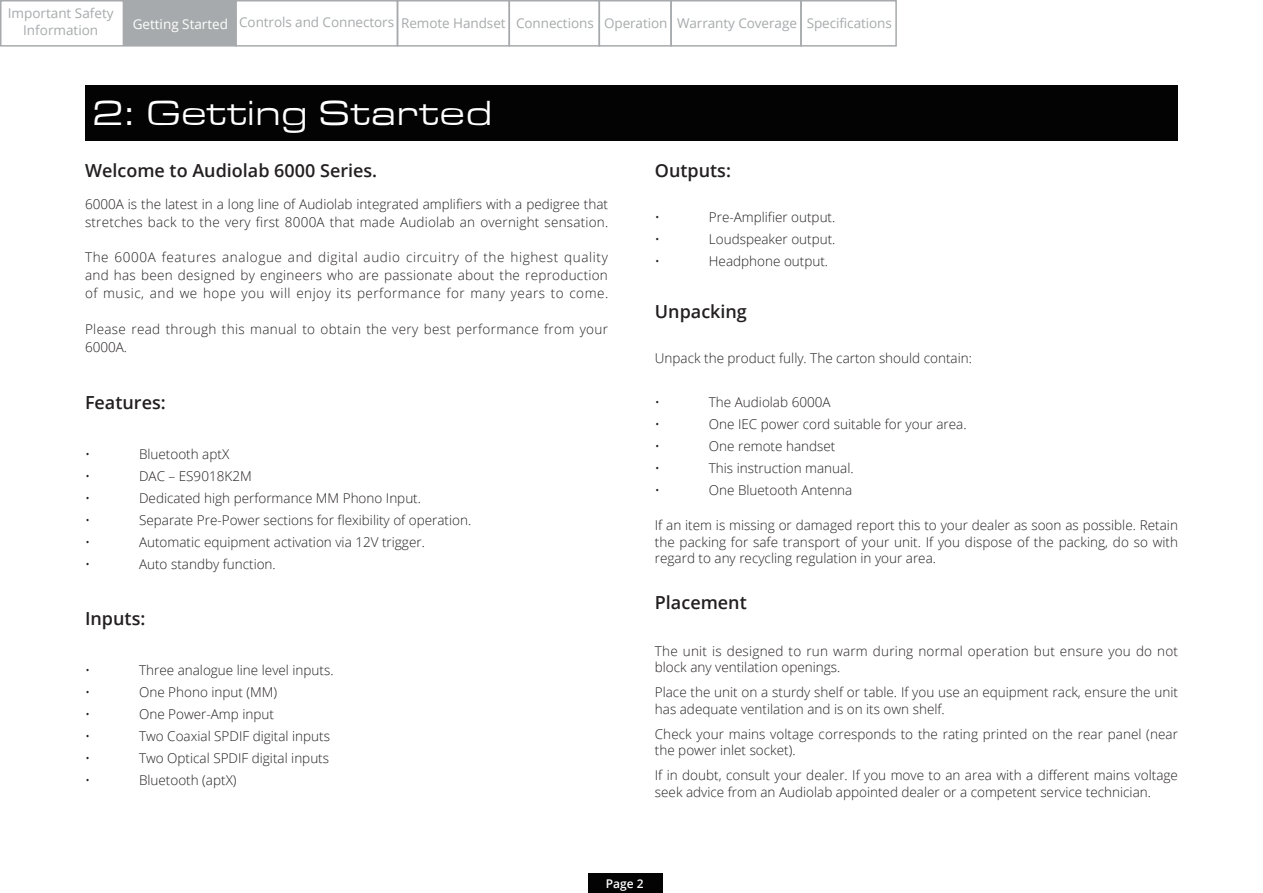
<style>
.page{position:relative;width:1263px;height:893px;background:#fff}
.page>*{position:absolute;margin:0;border:0;box-sizing:border-box;transform-origin:0 0}
.t1{font:36px "Eurostile Extended Roman DTC";letter-spacing:-.005em;color:#fff}
.t2{font:600 18px "Open Sans";color:#231f20}
.t3{font:300 13.5px/16.5px "Open Sans";color:#231f20}
.t4{font:13.5px/16.5px "Open Sans";letter-spacing:-.005em;color:#a7aaac;text-align:center}
.t5{font:300 13.5px/18px "Open Sans";letter-spacing:.025em;color:#231f20}
.t6{font:600 12px "Open Sans";color:#fff}
.s1{color:#fff}
</style>
<div class="page">
<div style="left:588px;top:873px;width:74px;height:20px;background:#030303"></div>
<div style="left:85px;top:85px;width:1093px;height:55px;background:#030303"></div>
<div style="left:0;top:0;width:124px;height:47px;border:2px solid #a7aaac"></div>
<div style="left:125px;top:1px;width:111px;height:45px;background:#a7aaac"></div>
<div style="left:124px;top:0;width:113px;height:47px;border:2px solid #a7aaac"></div>
<div style="left:235px;top:0;width:163px;height:47px;border:2px solid #a7aaac"></div>
<div style="left:397px;top:0;width:113px;height:47px;border:2px solid #a7aaac"></div>
<div style="left:508px;top:0;width:92px;height:47px;border:2px solid #a7aaac"></div>
<div style="left:599px;top:0;width:73px;height:47px;border:2px solid #a7aaac"></div>
<div style="left:670px;top:0;width:132px;height:47px;border:2px solid #a7aaac"></div>
<div style="left:800px;top:0;width:97px;height:47px;border:2px solid #a7aaac"></div>
<p class="t4" style="left:8px;top:5px;width:107px">Important Safety<br>Information</p>
<p class="t4" style="left:133px;top:15px;width:761px"><span class="s1">Getting Started</span> Controls and Connectors Remote Handset Connections Operation Warranty Coverage Specifications</p>
<h1 class="t1" style="left:92px;top:94px;width:402px">2: Getting Started</h1>
<h2 class="t2" style="left:85px;top:158px;width:294px">Welcome to Audiolab 6000 Series.</h2>
<p class="t3" style="left:85px;top:194px;width:525px;line-height:18px">6000A is the latest in a long line of Audiolab integrated amplifiers with a pedigree that stretches back to the very first 8000A that made Audiolab an overnight sensation.</p>
<p class="t3" style="left:85px;top:248px;width:525px;line-height:18px;text-align:justify">The 6000A features analogue and digital audio circuitry of the highest quality and has been designed by engineers who are passionate about the reproduction of music, and we hope you will enjoy its performance for many years to come.</p>
<p class="t5" style="left:85px;top:320px;width:524px">Please read through this manual to obtain the very best performance from your<br>6000A.</p>
<h2 class="t2" style="left:85px;top:390px;width:82px">Features:</h2>
<p class="t3" style="left:85px;top:445px;width:7px">•</p>
<p class="t3" style="left:139px;top:445px;width:92px">Bluetooth aptX</p>
<p class="t3" style="left:85px;top:467px;width:7px">•</p>
<p class="t3" style="left:139px;top:467px;width:114px">DAC – ES9018K2M</p>
<p class="t3" style="left:85px;top:489px;width:7px">•</p>
<p class="t3" style="left:139px;top:489px;width:283px">Dedicated high performance MM Phono Input.</p>
<p class="t3" style="left:85px;top:511px;width:7px">•</p>
<p class="t3" style="left:139px;top:511px;width:334px">Separate Pre-Power sections for flexibility of operation.</p>
<p class="t3" style="left:85px;top:533px;width:7px">•</p>
<p class="t3" style="left:139px;top:533px;width:287px">Automatic equipment activation via 12V trigger.</p>
<p class="t3" style="left:85px;top:555px;width:7px">•</p>
<p class="t3" style="left:139px;top:555px;width:138px">Auto standby function.</p>
<h2 class="t2" style="left:85px;top:607px;width:62px">Inputs:</h2>
<p class="t3" style="left:85px;top:661px;width:7px">•</p>
<p class="t3" style="left:139px;top:661px;width:196px">Three analogue line level inputs.</p>
<p class="t3" style="left:85px;top:683px;width:7px">•</p>
<p class="t3" style="left:139px;top:683px;width:140px">One Phono input (MM)</p>
<p class="t3" style="left:85px;top:705px;width:7px">•</p>
<p class="t3" style="left:139px;top:705px;width:136px">One Power-Amp input</p>
<p class="t3" style="left:85px;top:727px;width:7px">•</p>
<p class="t3" style="left:139px;top:727px;width:192px">Two Coaxial SPDIF digital inputs</p>
<p class="t3" style="left:85px;top:749px;width:7px">•</p>
<p class="t3" style="left:139px;top:749px;width:192px">Two Optical SPDIF digital inputs</p>
<p class="t3" style="left:85px;top:771px;width:7px">•</p>
<p class="t3" style="left:139px;top:771px;width:99px">Bluetooth (aptX)</p>
<h2 class="t2" style="left:655px;top:158px;width:78px">Outputs:</h2>
<p class="t3" style="left:655px;top:208px;width:7px">•</p>
<p class="t3" style="left:709px;top:208px;width:128px">Pre-Amplifier output.</p>
<p class="t3" style="left:655px;top:230px;width:7px">•</p>
<p class="t3" style="left:709px;top:230px;width:128px">Loudspeaker output.</p>
<p class="t3" style="left:655px;top:252px;width:7px">•</p>
<p class="t3" style="left:709px;top:252px;width:121px">Headphone output.</p>
<h2 class="t2" style="left:655px;top:299px;width:94px">Unpacking</h2>
<p class="t3" style="left:655px;top:349px;width:319px">Unpack the product fully. The carton should contain:</p>
<p class="t3" style="left:655px;top:393px;width:7px">•</p>
<p class="t3" style="left:709px;top:393px;width:123px">The Audiolab 6000A</p>
<p class="t3" style="left:655px;top:415px;width:7px">•</p>
<p class="t3" style="left:709px;top:415px;width:259px">One IEC power cord suitable for your area.</p>
<p class="t3" style="left:655px;top:437px;width:7px">•</p>
<p class="t3" style="left:709px;top:437px;width:128px">One remote handset</p>
<p class="t3" style="left:655px;top:459px;width:7px">•</p>
<p class="t3" style="left:709px;top:459px;width:146px">This instruction manual.</p>
<p class="t3" style="left:655px;top:481px;width:7px">•</p>
<p class="t3" style="left:709px;top:481px;width:145px">One Bluetooth Antenna</p>
<p class="t3" style="left:655px;top:517px;width:525px;text-align:justify">If an item is missing or damaged report this to your dealer as soon as possible. Retain the packing for safe transport of your unit. If you dispose of the packing, do so with regard to any recycling regulation in your area.</p>
<h2 class="t2" style="left:655px;top:591px;width:93px">Placement</h2>
<p class="t3" style="left:655px;top:642px;width:525px">The unit is designed to run warm during normal operation but ensure you do not block any ventilation openings.</p>
<p class="t3" style="left:655px;top:684px;width:524px">Place the unit on a sturdy shelf or table. If you use an equipment rack, ensure the unit has adequate ventilation and is on its own shelf.</p>
<p class="t3" style="left:655px;top:725px;width:525px">Check your mains voltage corresponds to the rating printed on the rear panel (near the power inlet socket).</p>
<p class="t3" style="left:655px;top:767px;width:525px">If in doubt, consult your dealer. If you move to an area with a different mains voltage seek advice from an Audiolab appointed dealer or a competent service technician.</p>
<p class="t6" style="left:606px;top:875px;width:39px">Page 2</p>
</div>
